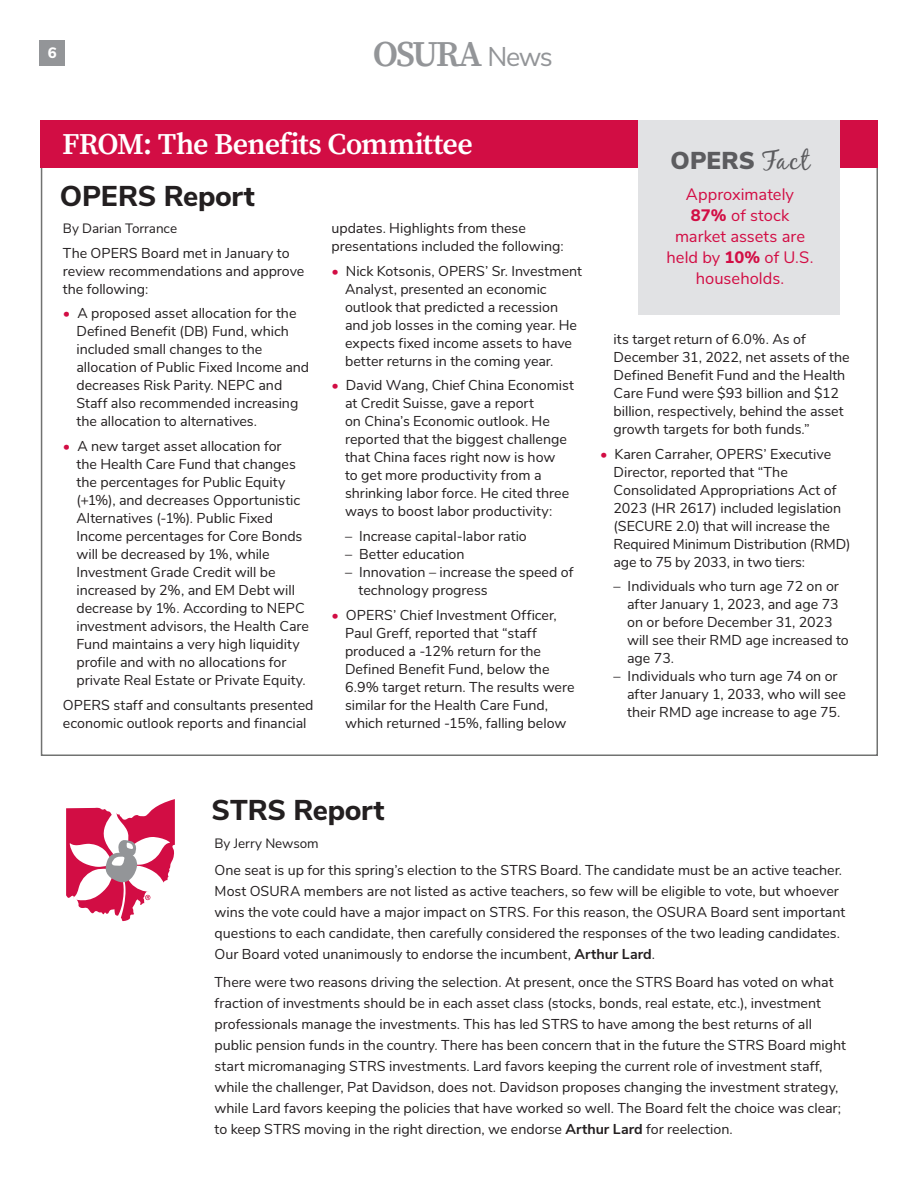
<style>
.page{position:relative;width:918px;height:1188px;background:#fff}
.page>*{position:absolute;margin:0;border:0;box-sizing:border-box;transform-origin:0 0}
.t1{font:600 36px "Buckeye Serif";letter-spacing:-.065em;color:#939598}
.t2{font:600 30px "Buckeye Serif";letter-spacing:-.025em;color:#fff}
.t3{font:800 28.5px "Buckeye Sans";letter-spacing:-.01em;color:#231f20}
.t4{font:900 24.3px "Buckeye Sans";letter-spacing:.005em;color:#5c5c5f}
.t5{font:16.5px/21px "Buckeye Sans";color:#d20d44;text-align:center}
.t6{font:800 15px "Buckeye Sans";color:#fff}
.t7{font:14.25px/18px "Buckeye Sans";color:#231f20}
.t8{font:13.5px "Buckeye Sans";letter-spacing:-.005em;color:#231f20}
.s1{font-family:"Buckeye Sans";font-weight:400;font-size:27px}
.s2{color:#d20d44}
.s3{font-family:"Black Jack";font-weight:400;font-size:27px}
.s4{font-weight:800}
.s5{font-weight:700}
</style>
<div class="page">
<div style="left:40px;top:41px;width:25px;height:25px;background:#939598"></div>
<div style="left:41px;top:144px;width:837px;height:612px;background:#fff;border:2px solid #717271"></div>
<div style="left:40px;top:121px;width:838px;height:47px;background:#d20d44"></div>
<div style="left:638px;top:121px;width:201px;height:194px;background:#e1e2e4"></div>
<svg style="left:66px;top:799px;width:109px;height:123px"></svg>
<p class="t6" style="left:48px;top:42px;width:10px">6</p>
<h1 class="t1" style="left:373px;top:30px;width:181px">OSURA <span class="s1">News</span></h1>
<h2 class="t2" style="left:62px;top:123px;width:412px">FROM: The Benefits Committee</h2>
<h3 class="t3" style="left:60px;top:175px;width:196px">OPERS Report</h3>
<p class="t8" style="left:63px;top:218px;width:116px">By Darian Torrance</p>
<p class="t7" style="left:63px;top:243px;width:243px">The OPERS Board met in January to review recommendations and approve the following:</p>
<p class="t7" style="left:76px;top:304px;width:234px;text-indent:-13px"><span class="s2">•</span> A proposed asset allocation for the Defined Benefit (DB) Fund, which included small changes to the allocation of Public Fixed Income and decreases Risk Parity. NEPC and Staff also recommended increasing the allocation to alternatives.</p>
<p class="t7" style="left:76px;top:436px;width:234px;text-indent:-13px"><span class="s2">•</span> A new target asset allocation for<br>the Health Care Fund that changes the percentages for Public Equity (+1%), and decreases Opportunistic Alternatives (-1%). Public Fixed Income percentages for Core Bonds will be decreased by 1%, while Investment Grade Credit will be increased by 2%, and EM Debt will decrease by 1%. According to NEPC investment advisors, the Health Care Fund maintains a very high liquidity profile and with no allocations for private Real Estate or Private Equity.</p>
<p class="t7" style="left:63px;top:695px;width:252px">OPERS staff and consultants presented economic outlook reports and financial</p>
<p class="t7" style="left:332px;top:218px;width:234px">updates. Highlights from these presentations included the following:</p>
<p class="t7" style="left:345px;top:261px;width:239px;text-indent:-13px"><span class="s2">•</span> Nick Kotsonis, OPERS’ Sr. Investment Analyst, presented an economic outlook that predicted a recession and job losses in the coming year. He expects fixed income assets to have better returns in the coming year.</p>
<p class="t7" style="left:345px;top:375px;width:230px;text-indent:-13px"><span class="s2">•</span> David Wang, Chief China Economist at Credit Suisse, gave a report<br>on China’s Economic outlook. He reported that the biggest challenge that China faces right now is how<br>to get more productivity from a shrinking labor force. He cited three ways to boost labor productivity:</p>
<p class="t7" style="left:345px;top:526px;width:183px">– Increase capital-labor ratio</p>
<p class="t7" style="left:345px;top:544px;width:121px">– Better education</p>
<p class="t7" style="left:359px;top:562px;width:216px;text-indent:-13px">– Innovation – increase the speed of technology progress</p>
<p class="t7" style="left:345px;top:605px;width:231px;text-indent:-13px"><span class="s2">•</span> OPERS’ Chief Investment Officer, Paul Greff, reported that “staff produced a -12% return for the Defined Benefit Fund, below the 6.9% target return. The results were similar for the Health Care Fund, which returned -15%, falling below</p>
<h3 class="t4" style="left:670px;top:143px;width:141px">OPERS <span class="s3">Fact</span></h3>
<p class="t5" style="left:667px;top:183px;width:149px">Approximately<br><span class="s4">87%</span> of stock market assets are held by <span class="s4">10%</span> of U.S. households.</p>
<p class="t7" style="left:614px;top:329px;width:238px">its target return of 6.0%. As of December 31, 2022, net assets of the Defined Benefit Fund and the Health Care Fund were $93 billion and $12 billion, respectively, behind the asset growth targets for both funds.”</p>
<p class="t7" style="left:614px;top:444px;width:239px;text-indent:-13px"><span class="s2">•</span> Karen Carraher, OPERS’ Executive Director, reported that “The Consolidated Appropriations Act of 2023 (HR 2617) included legislation (SECURE 2.0) that will increase the Required Minimum Distribution (RMD) age to 75 by 2033, in two tiers:</p>
<p class="t7" style="left:627px;top:576px;width:223px;text-indent:-13px">– Individuals who turn age 72 on or after January 1, 2023, and age 73 on or before December 31, 2023 will see their RMD age increased to age 73.</p>
<p class="t7" style="left:627px;top:666px;width:220px;text-indent:-13px">– Individuals who turn age 74 on or after January 1, 2033, who will see their RMD age increase to age 75.</p>
<h3 class="t3" style="left:212px;top:789px;width:174px">STRS Report</h3>
<p class="t8" style="left:215px;top:833px;width:106px">By Jerry Newsom</p>
<p class="t7" style="left:215px;top:859px;width:632px;line-height:21px">One seat is up for this spring’s election to the STRS Board. The candidate must be an active teacher.<br>Most OSURA members are not listed as active teachers, so few will be eligible to vote, but whoever wins the vote could have a major impact on STRS. For this reason, the OSURA Board sent important questions to each candidate, then carefully considered the responses of the two leading candidates.<br>Our Board voted unanimously to endorse the incumbent, <span class="s5">Arthur Lard</span>.</p>
<p class="t7" style="left:215px;top:971px;width:633px;line-height:21px">There were two reasons driving the selection. At present, once the STRS Board has voted on what fraction of investments should be in each asset class (stocks, bonds, real estate, etc.), investment professionals manage the investments. This has led STRS to have among the best returns of all public pension funds in the country. There has been concern that in the future the STRS Board might start micromanaging STRS investments. Lard favors keeping the current role of investment staff, while the challenger, Pat Davidson, does not. Davidson proposes changing the investment strategy, while Lard favors keeping the policies that have worked so well. The Board felt the choice was clear; to keep STRS moving in the right direction, we endorse <span class="s5">Arthur Lard</span> for reelection.</p>
</div>
